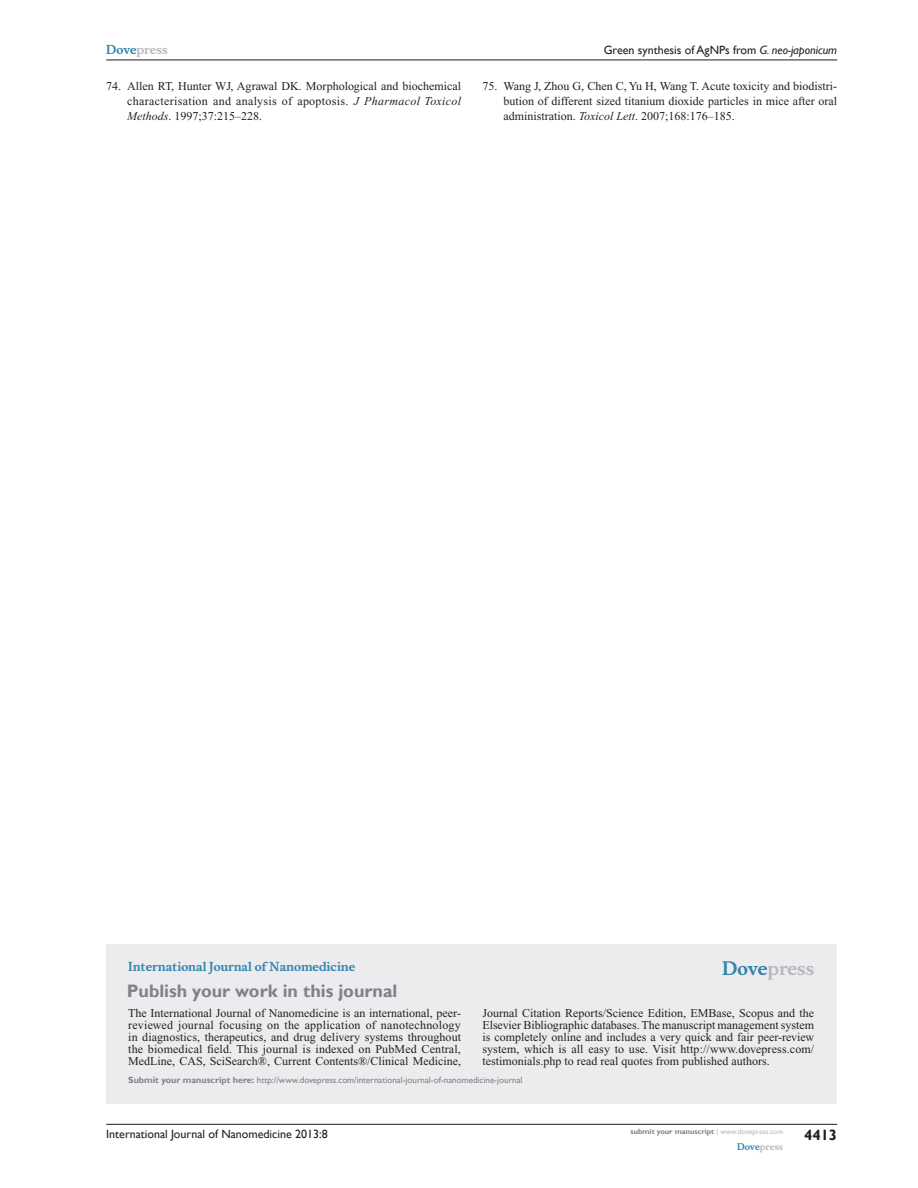
<style>
.page{position:relative;width:918px;height:1188px;background:#fff}
.page>*{position:absolute;margin:0;border:0;box-sizing:border-box;transform-origin:0 0}
.PromBx-H1{font:700 18px "Gill Sans";color:#808285}
.PromBx-Brand{font:700 18px "Musee";color:#b8b9bc}
.t1{font:700 15px "Gill Sans";color:#231f20}
.PromBx-Tx{font:12px/12px "Times New Roman";color:#231f20;text-align:justify}
.RefNL2{font:12px/15px "Times New Roman";color:#231f20;text-align:justify}
.t2{font:12px "Gill Sans";color:#231f20}
.PromBx-JrnlName{font:700 12px "Musee";color:#3485ae}
.t3{font:700 12px "Musee";color:#b8b9bc}
.PromBx-SubmitMssWebA{font:9px "Gill Sans";color:#808285}
.t4{font:700 9px "Musee";color:#b8b9bc}
.t5{font:700 7.5px "Gill Sans";color:#808285}
.s1{color:#3485ae}
.s2{font-style:italic}
.s3{font-weight:700}
.s4{font-weight:400;color:#b8b9bc}
</style>
<div class="page">
<div style="left:106px;top:944px;width:731px;height:159px;background:#ececee"></div>
<hr style="left:106px;top:1124px;width:731px;height:1px;background:#231f20">
<hr style="left:106px;top:60px;width:731px;height:1px;background:#231f20">
<p class="t3" style="left:106px;top:43px;width:63px"><span class="s1">Dove</span>press</p>
<p class="t2" style="left:604px;top:43px;width:235px">Green synthesis of AgNPs from <span class="s2">G. neo-japonicum</span></p>
<p class="RefNL2" style="left:127px;top:79px;width:335px;text-indent:-21px">74. Allen RT, Hunter WJ, Agrawal DK. Morphological and biochemical characterisation and analysis of apoptosis. <span class="s2">J Pharmacol Toxicol Methods</span>. 1997;37:215–228.</p>
<p class="RefNL2" style="left:503px;top:79px;width:335px;text-indent:-21px">75. Wang J, Zhou G, Chen C, Yu H, Wang T. Acute toxicity and biodistri&shy;bution of different sized titanium dioxide particles in mice after oral administration. <span class="s2">Toxicol Lett</span>. 2007;168:176–185.</p>
<p class="PromBx-JrnlName" style="left:128px;top:959px;width:228px">International Journal of Nanomedicine</p>
<p class="PromBx-H1" style="left:127px;top:980px;width:272px">Publish your work in this journal</p>
<p class="PromBx-Brand" style="left:722px;top:958px;width:94px"><span class="s1">Dove</span>press</p>
<p class="PromBx-Tx" style="left:128px;top:1007px;width:334px">The International Journal of Nanomedicine is an international, peer&shy;reviewed journal focusing on the application of nanotechnology in diagnostics, therapeutics, and drug delivery systems throughout the biomedical field. This journal is indexed on PubMed Central, MedLine, CAS, SciSearch®, Current Contents®/Clinical Medicine,</p>
<p class="PromBx-Tx" style="left:482px;top:1007px;width:333px">Journal Citation Reports/Science Edition, EMBase, Scopus and the Elsevier Bibliographic databases. The manuscript management system is completely online and includes a very quick and fair peer-review system, which is all easy to use. Visit http://www.dovepress.com/ testimonials.php to read real quotes from published authors.</p>
<p class="PromBx-SubmitMssWebA" style="left:128px;top:1075px;width:396px"><span class="s3">Submit your manuscript here:</span> http://www.dovepress.com/international-journal-of-nanomedicine-journal</p>
<p class="t2" style="left:106px;top:1127px;width:223px">International Journal of Nanomedicine 2013:8</p>
<p class="t5" style="left:631px;top:1127px;width:154px">submit your manuscript <span class="s4">| www.dovepress.com</span></p>
<p class="t4" style="left:737px;top:1141px;width:48px"><span class="s1">Dove</span>press</p>
<p class="t1" style="left:804px;top:1126px;width:35px">4413</p>
</div>
